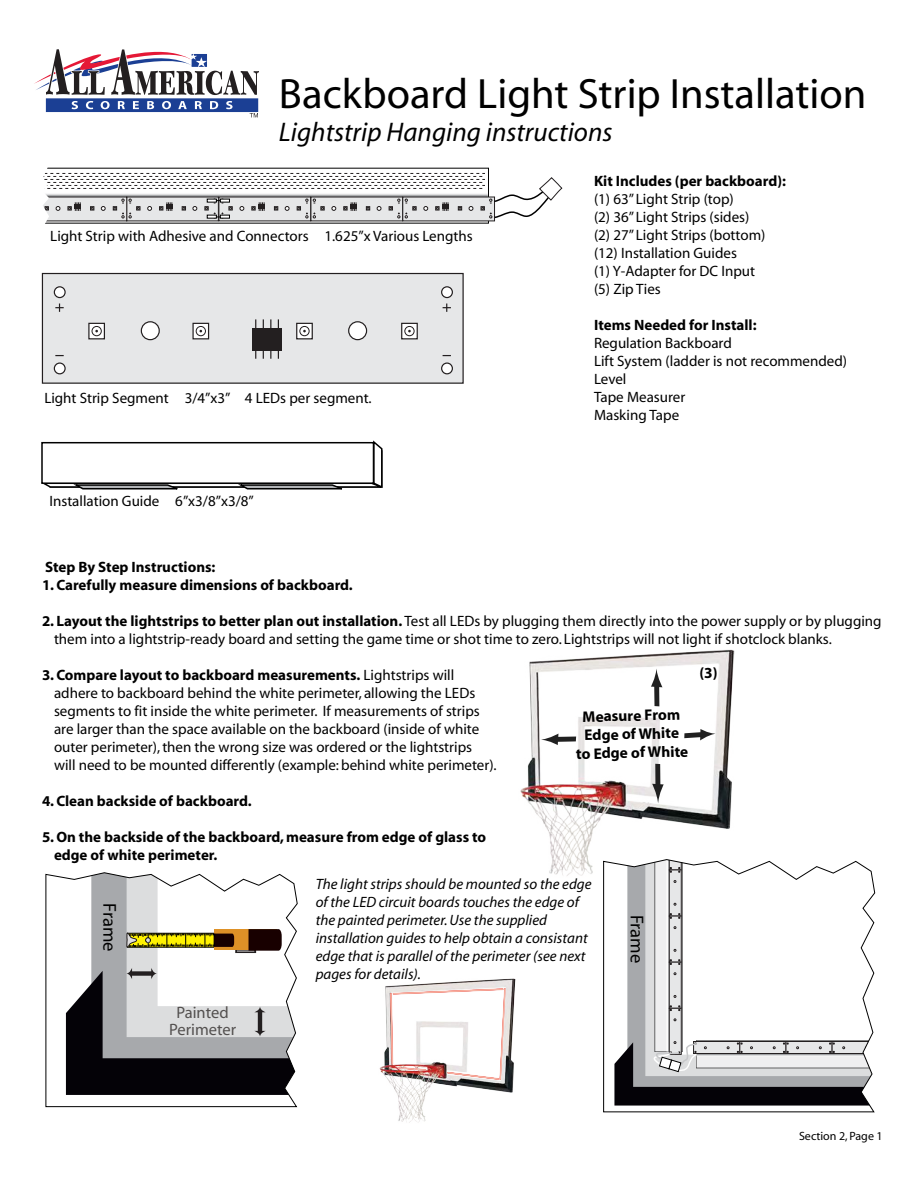
<style>
.page{position:relative;width:918px;height:1188px;background:#fff}
.page>*{position:absolute;margin:0;border:0;box-sizing:border-box;transform-origin:0 0}
.t1{font:42.6px "Myriad";color:#000}
.t2{font:italic 27px "Myriad";color:#000}
.t3{font:18.6px "Myriad";letter-spacing:-.005em;color:#000}
.t4{font:16.5px/16.5px "Myriad";color:#53504f;text-align:center}
.t5{font:700 15.45px/18.5px "Myriad";color:#000;text-align:center}
.t6{font:15px/18px "Myriad";color:#000}
.t7{font:700 15px/18px "Myriad";color:#000}
.t8{font:italic 15px/18px "Myriad";color:#000}
.t9{font:12px "Myriad";color:#000}
.s1{font-weight:700}
</style>
<div class="page">
<img style="left:379px;top:979px;width:137px;height:144px">
<svg style="left:385px;top:980px;width:127px;height:106px"></svg>
<svg style="left:34px;top:49px;width:225px;height:68px"></svg>
<svg style="left:41px;top:272px;width:423px;height:112px;background:#dfdfe0"></svg>
<svg style="left:88px;top:323px;width:17px;height:16px"></svg>
<div style="left:92px;top:326px;width:10px;height:10px;border:1px solid #231f20;border-radius:50%"></div>
<svg style="left:192px;top:323px;width:17px;height:16px"></svg>
<div style="left:196px;top:326px;width:10px;height:10px;border:1px solid #231f20;border-radius:50%"></div>
<svg style="left:296px;top:323px;width:17px;height:16px"></svg>
<div style="left:300px;top:326px;width:9px;height:10px;border:1px solid #231f20;border-radius:50%"></div>
<svg style="left:401px;top:323px;width:17px;height:16px"></svg>
<div style="left:405px;top:326px;width:9px;height:10px;border:1px solid #231f20;border-radius:50%"></div>
<div style="left:252px;top:328px;width:30px;height:22px;background:#231f20"></div>
<hr style="left:255px;top:319px;width:1px;height:40px;background:#231f20">
<hr style="left:263px;top:319px;width:1px;height:40px;background:#231f20">
<hr style="left:270px;top:319px;width:1px;height:40px;background:#231f20">
<hr style="left:278px;top:319px;width:1px;height:40px;background:#231f20">
<svg style="left:55px;top:304px;width:9px;height:8px"></svg>
<svg style="left:443px;top:304px;width:8px;height:8px"></svg>
<svg style="left:41px;top:440px;width:342px;height:50px"></svg>
<svg style="left:43px;top:168px;width:519px;height:55px"></svg>
<img style="left:520px;top:649px;width:215px;height:227px">
<svg style="left:540px;top:734px;width:36px;height:11px"></svg>
<svg style="left:684px;top:729px;width:32px;height:12px"></svg>
<svg style="left:652px;top:764px;width:12px;height:40px"></svg>
<svg style="left:651px;top:668px;width:12px;height:38px"></svg>
<svg style="left:45px;top:872px;width:253px;height:235px"></svg>
<svg style="left:603px;top:859px;width:272px;height:254px"></svg>
<svg style="left:66px;top:873px;width:231px;height:222px"></svg>
<h1 class="t1" style="left:279px;top:73px;width:589px">Backboard Light Strip Installation</h1>
<h2 class="t2" style="left:279px;top:118px;width:335px">Lightstrip Hanging instructions</h2>
<p class="t6" style="left:50px;top:228px;width:424px">Light Strip with Adhesive and Connectors 1.625”x Various Lengths</p>
<p class="t6" style="left:44px;top:390px;width:329px">Light Strip Segment 3/4”x3” 4 LEDs per segment.</p>
<p class="t6" style="left:50px;top:493px;width:206px">Installation Guide 6”x3/8”x3/8”</p>
<p class="t7" style="left:594px;top:173px;width:194px">Kit Includes (per backboard):</p>
<p class="t6" style="left:594px;top:191px;width:173px">(1) 63” Light Strip (top)<br>(2) 36” Light Strips (sides) (2) 27” Light Strips (bottom) (12) Installation Guides<br>(1) Y-Adapter for DC Input (5) Zip Ties</p>
<p class="t7" style="left:594px;top:317px;width:164px">Items Needed for Install:</p>
<p class="t6" style="left:594px;top:335px;width:255px">Regulation Backboard<br>Lift System (ladder is not recommended)<br>Level<br>Tape Measurer<br>Masking Tape</p>
<p class="t7" style="left:45px;top:558px;width:172px">Step By Step Instructions:</p>
<p class="t7" style="left:42px;top:576px;width:312px">1. Carefully measure dimensions of backboard.</p>
<p class="t6" style="left:54px;top:613px;width:829px;text-indent:-12px"><span class="s1">2. Layout the lightstrips to better plan out installation.</span> Test all LEDs by plugging them directly into the power supply or by plugging them into a lightstrip-ready board and setting the game time or shot time to zero. Lightstrips will not light if shotclock blanks.</p>
<p class="t6" style="left:54px;top:667px;width:444px;text-indent:-12px"><span class="s1">3. Compare layout to backboard measurements.</span> Lightstrips will adhere to backboard behind the white perimeter, allowing the LEDs segments to fit inside the white perimeter. If measurements of strips are larger than the space available on the backboard (inside of white outer perimeter), then the wrong size was ordered or the lightstrips will need to be mounted differently (example: behind white perimeter).</p>
<p class="t7" style="left:42px;top:792px;width:211px">4. Clean backside of backboard.</p>
<p class="t7" style="left:54px;top:828px;width:434px;text-indent:-12px">5. On the backside of the backboard, measure from edge of glass to edge of white perimeter.</p>
<p class="t5" style="left:699px;top:664px;width:20px">(3)</p>
<p class="t5" style="left:575px;top:708px;width:114px;rotate:-1deg">Measure From<br>Edge of White to Edge of White</p>
<p class="t3" style="left:119px;top:903px;width:50px;rotate:90deg">Frame</p>
<p class="t4" style="left:169px;top:1005px;width:69px">Painted<br>Perimeter</p>
<p class="t8" style="left:316px;top:875px;width:277px">The light strips should be mounted so the edge of the LED circuit boards touches the edge of the painted perimeter. Use the supplied installation guides to help obtain a consistant edge that is parallel of the perimeter (see next pages for details).</p>
<p class="t3" style="left:646px;top:915px;width:50px;rotate:90deg">Frame</p>
<p class="t9" style="left:799px;top:1130px;width:85px">Section 2, Page 1</p>
</div>
